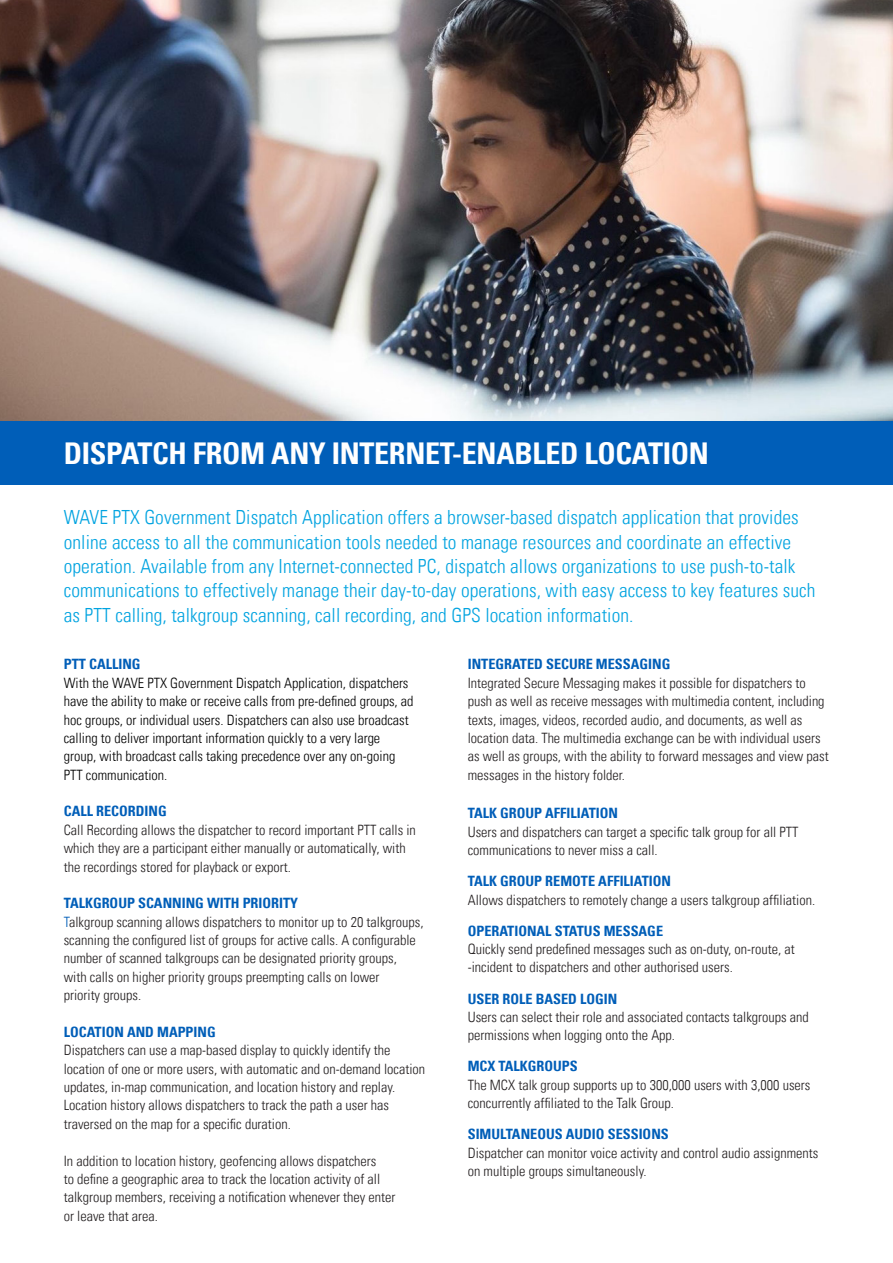
<style>
.page{position:relative;width:893px;height:1263px;background:#fff}
.page>*{position:absolute;margin:0;border:0;box-sizing:border-box;transform-origin:0 0}
.t1{font:700 condensed 30px "Univers LT";letter-spacing:-.01em;color:#fff}
.t2{font:300 condensed 19.5px/24.3px "Univers LT";letter-spacing:.005em;color:#00a3e0}
.t3{font:300 condensed 14.25px/18.3px "Univers LT";color:#231f20}
.t4{font:300 condensed 14.25px/18.3px "Univers LT";color:#000}
.t5{font:700 condensed 14.25px "Univers LT";color:#005eb8}
.s1{color:#005eb8}
</style>
<div class="page">
<div style="left:0;top:421px;width:893px;height:64px;background:#005eb8"></div>
<img style="left:0;top:0;width:893px;height:421px">
<p class="t1" style="left:64px;top:435px;width:647px">DISPATCH FROM ANY INTERNET-ENABLED LOCATION</p>
<p class="t2" style="left:64px;top:505px;width:753px">WAVE PTX Government Dispatch Application offers a browser-based dispatch application that provides online access to all the communication tools needed to manage resources and coordinate an effective operation. Available from any Internet-connected PC, dispatch allows organizations to use push-to-talk communications to effectively manage their day-to-day operations, with easy access to key features such as PTT calling, talkgroup scanning, call recording, and GPS location information.</p>
<p class="t5" style="left:468px;top:656px;width:204px">INTEGRATED SECURE MESSAGING</p>
<p class="t3" style="left:468px;top:674px;width:362px">Integrated Secure Messaging makes it possible for dispatchers to push as well as receive messages with multimedia content, including texts, images, videos, recorded audio, and documents, as well as location data. The multimedia exchange can be with individual users as well as groups, with the ability to forward messages and view past messages in the history folder.</p>
<p class="t5" style="left:468px;top:804px;width:152px">TALK GROUP AFFILIATION</p>
<p class="t3" style="left:468px;top:822px;width:332px">Users and dispatchers can target a specific talk group for all PTT communications to never miss a call.</p>
<p class="t5" style="left:468px;top:872px;width:205px">TALK GROUP REMOTE AFFILIATION</p>
<p class="t3" style="left:468px;top:890px;width:349px">Allows dispatchers to remotely change a users talkgroup affiliation.</p>
<p class="t5" style="left:468px;top:922px;width:197px">OPERATIONAL STATUS MESSAGE</p>
<p class="t3" style="left:468px;top:940px;width:328px">Quickly send predefined messages such as on-duty, on-route, at -incident to dispatchers and other authorised users.</p>
<p class="t5" style="left:468px;top:990px;width:151px">USER ROLE BASED LOGIN</p>
<p class="t3" style="left:468px;top:1008px;width:343px">Users can select their role and associated contacts talkgroups and permissions when logging onto the App.</p>
<p class="t5" style="left:468px;top:1057px;width:111px">MCX TALKGROUPS</p>
<p class="t3" style="left:468px;top:1076px;width:344px">The MCX talk group supports up to 300,000 users with 3,000 users concurrently affiliated to the Talk Group.</p>
<p class="t5" style="left:468px;top:1125px;width:203px">SIMULTANEOUS AUDIO SESSIONS</p>
<p class="t3" style="left:468px;top:1143px;width:352px">Dispatcher can monitor voice activity and control audio assignments on multiple groups simultaneously.</p>
<p class="t5" style="left:64px;top:656px;width:78px">PTT CALLING</p>
<p class="t4" style="left:64px;top:674px;width:351px">With the WAVE PTX Government Dispatch Application, dispatchers have the ability to make or receive calls from pre-defined groups, ad hoc groups, or individual users. Dispatchers can also use broadcast calling to deliver important information quickly to a very large group, with broadcast calls taking precedence over any on-going PTT communication.</p>
<p class="t5" style="left:64px;top:803px;width:104px">CALL RECORDING</p>
<p class="t3" style="left:64px;top:821px;width:354px">Call Recording allows the dispatcher to record important PTT calls in which they are a participant either manually or automatically, with the recordings stored for playback or export.</p>
<p class="t5" style="left:64px;top:894px;width:236px">TALKGROUP SCANNING WITH PRIORITY</p>
<p class="t3" style="left:64px;top:912px;width:361px"><span class="s1">T</span>alkgroup scanning allows dispatchers to monitor up to 20 talkgroups, scanning the configured list of groups for active calls. A configurable number of scanned talkgroups can be designated priority groups,<br>with calls on higher priority groups preempting calls on lower<br>priority groups.</p>
<p class="t5" style="left:64px;top:1023px;width:153px">LOCATION AND MAPPING</p>
<p class="t3" style="left:64px;top:1041px;width:363px">Dispatchers can use a map-based display to quickly identify the location of one or more users, with automatic and on-demand location updates, in-map communication, and location history and replay.<br>Location history allows dispatchers to track the path a user has traversed on the map for a specific duration.</p>
<p class="t3" style="left:64px;top:1151px;width:333px">In addition to location history, geofencing allows dispatchers<br>to define a geographic area to track the location activity of all talkgroup members, receiving a notification whenever they enter or leave that area.</p>
</div>
